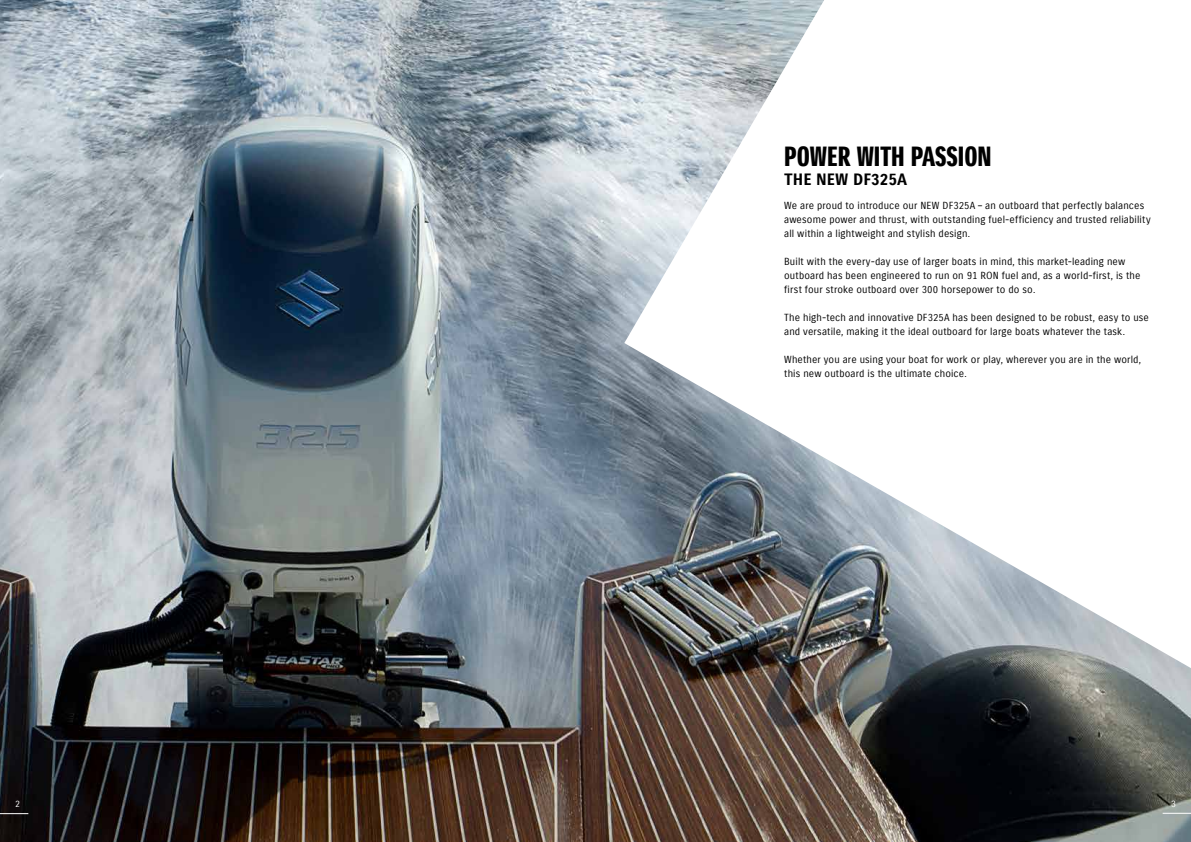
<style>
.page{position:relative;width:1191px;height:842px;background:#fff}
.page>*{position:absolute;margin:0;border:0;box-sizing:border-box;transform-origin:0 0}
.t1{font:27px "Suzuki PRO Headline";color:#000}
.t2{font:16px "Suzuki PRO Bold";color:#000}
.t3{font:10px/14px "Suzuki PRO Regular";letter-spacing:.015em;color:#000}
.t4{font:9px "Suzuki PRO Regular";color:#fff}
</style>
<div class="page">
<img style="left:0;top:0;width:1191px;height:842px">
<svg style="left:624px;top:0;width:567px;height:668px"></svg>
<svg style="left:0;top:813px;width:28px;height:1px"></svg>
<svg style="left:1162px;top:813px;width:29px;height:1px"></svg>
<h1 class="t1" style="left:784px;top:140px;width:209px">POWER WITH PASSION</h1>
<h2 class="t2" style="left:784px;top:170px;width:124px">THE NEW DF325A</h2>
<p class="t3" style="left:784px;top:199px;width:368px">We are proud to introduce our NEW DF325A – an outboard that perfectly balances awesome power and thrust, with outstanding fuel-efficiency and trusted reliability all within a lightweight and stylish design.</p>
<p class="t3" style="left:784px;top:255px;width:358px">Built with the every-day use of larger boats in mind, this market-leading new outboard has been engineered to run on 91 RON fuel and, as a world-first, is the first four stroke outboard over 300 horsepower to do so.</p>
<p class="t3" style="left:784px;top:311px;width:366px">The high-tech and innovative DF325A has been designed to be robust, easy to use and versatile, making it the ideal outboard for large boats whatever the task.</p>
<p class="t3" style="left:784px;top:353px;width:358px">Whether you are using your boat for work or play, wherever you are in the world, this new outboard is the ultimate choice.</p>
<p class="t4" style="left:15px;top:799px;width:6px">2</p>
<p class="t4" style="left:1171px;top:799px;width:6px">3</p>
</div>
